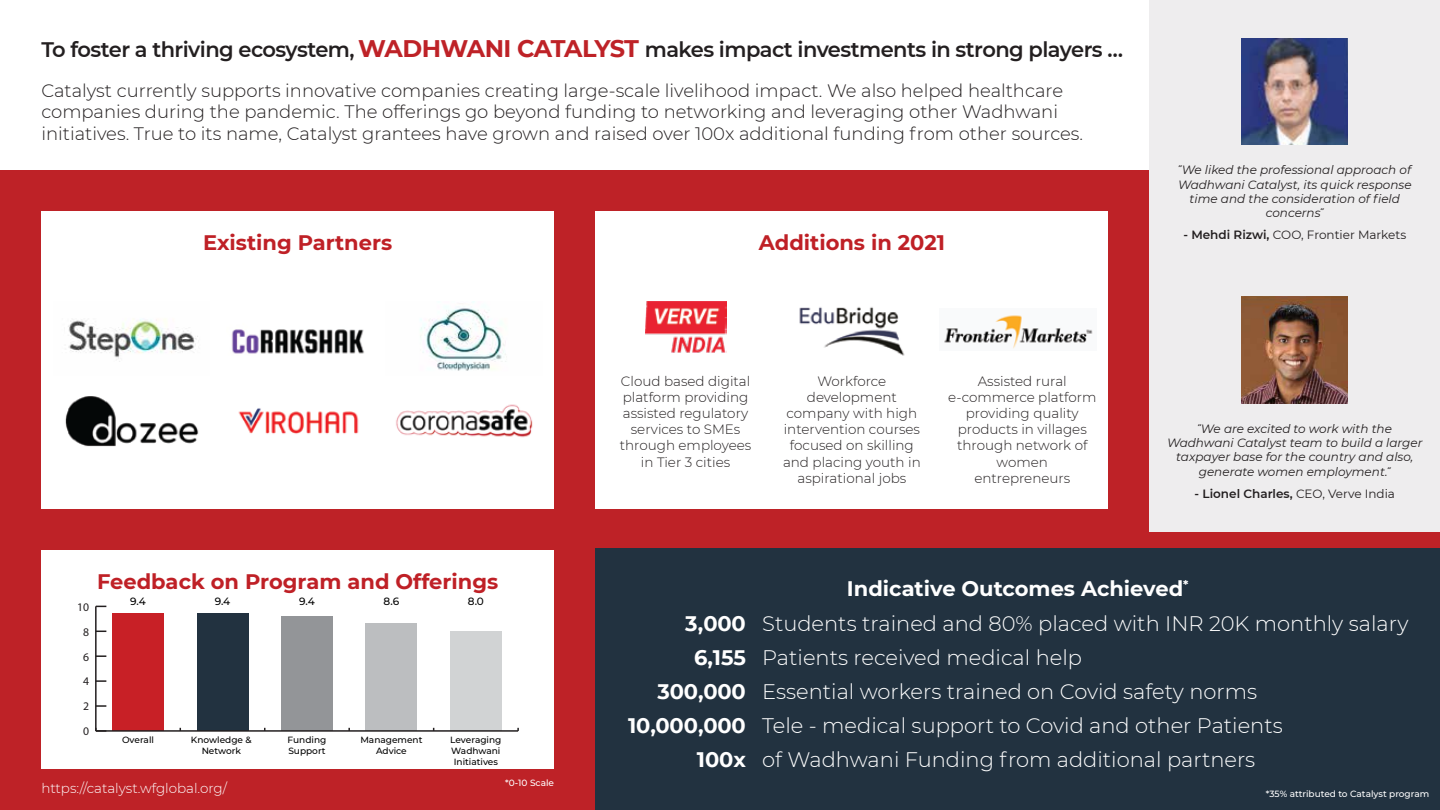
<style>
.page{position:relative;width:1440px;height:810px;background:#fff}
.page>*{position:absolute;margin:0;border:0;box-sizing:border-box;transform-origin:0 0}
.t1{font:300 21px/34px "Montserrat";color:#fff}
.t2{font:600 21px "Montserrat";letter-spacing:-.025em;color:#231f20}
.t3{font:700 21px "Montserrat";color:#bf2026}
.t4{font:700 21px/34px "Montserrat";color:#fff;text-align:right}
.t5{font:300 18px/21.6px "Montserrat";color:#231f20}
.t6{font:300 13.5px/16.2px "Montserrat";color:#231f20;text-align:center}
.t7{font:300 13.5px "Montserrat";color:#fff}
.t8{font:italic 12px/14.4px "Montserrat";color:#231f20;text-align:center}
.t9{font:12px "Montserrat";color:#231f20}
.t10{font:600 12px "Montserrat";color:#231f20}
.t11{font:11.7px "Myriad Pro";color:#231f20}
.t12{font:500 10.5px "Montserrat";color:#010101}
.t13{font:500 9px/10.8px "Montserrat";color:#010101;text-align:center}
.t14{font:500 9px "Montserrat";color:#fff}
.s1{font-weight:700;font-size:24px;color:#be2227}
.s2{font-family:"Arial Narrow";font-style:normal}
.s3{font-weight:600}
.s4{font-weight:400}
</style>
<div class="page">
<div style="left:0;top:170px;width:1440px;height:640px;background:#be2227"></div>
<div style="left:1149px;top:0;width:291px;height:532px;background:#eeedee"></div>
<div style="left:595px;top:548px;width:845px;height:262px;background:#223240"></div>
<img style="left:1241px;top:38px;width:107px;height:107px">
<img style="left:1241px;top:297px;width:107px;height:106px">
<div style="left:41px;top:550px;width:513px;height:219px;background:#fff"></div>
<div style="left:41px;top:211px;width:513px;height:298px;background:#fff"></div>
<div style="left:595px;top:211px;width:513px;height:298px;background:#fff"></div>
<img style="left:68px;top:319px;width:130px;height:43px">
<img style="left:420px;top:301px;width:86px;height:70px">
<img style="left:65px;top:396px;width:134px;height:51px">
<img style="left:238px;top:408px;width:121px;height:26px">
<img style="left:396px;top:404px;width:137px;height:34px">
<img style="left:231px;top:329px;width:133px;height:25px">
<img style="left:645px;top:301px;width:81px;height:52px">
<img style="left:799px;top:307px;width:106px;height:49px">
<img style="left:944px;top:315px;width:149px;height:34px">
<div style="left:112px;top:614px;width:52px;height:117px;background:#c82026"></div>
<div style="left:197px;top:614px;width:51px;height:117px;background:#223240"></div>
<div style="left:281px;top:616px;width:52px;height:115px;background:#939598"></div>
<div style="left:366px;top:624px;width:51px;height:107px;background:#bcbec0"></div>
<div style="left:450px;top:631px;width:51px;height:100px;background:#d1d3d4"></div>
<hr style="left:96px;top:730px;width:422px;height:2px;background:#231f20">
<hr style="left:95px;top:606px;width:2px;height:125px;background:#231f20">
<svg style="left:95px;top:728px;width:11px;height:4px"></svg>
<svg style="left:96px;top:705px;width:10px;height:2px"></svg>
<svg style="left:96px;top:680px;width:10px;height:2px"></svg>
<svg style="left:96px;top:655px;width:10px;height:2px"></svg>
<h1 class="t2" style="left:41px;top:34px;width:1083px">To foster a thriving ecosystem, <span class="s1">WADHWANI CATALYST</span> makes impact investments in strong players …</h1>
<p class="t5" style="left:41px;top:79px;width:1043px">Catalyst currently supports innovative companies creating large-scale livelihood impact. We also helped healthcare companies during the pandemic. The offerings go beyond funding to networking and leveraging other Wadhwani initiatives. True to its name, Catalyst grantees have grown and raised over 100x additional funding from other sources.</p>
<h1 class="t3" style="left:203px;top:227px;width:191px">Existing Partners</h1>
<h1 class="t3" style="left:759px;top:227px;width:188px">Additions in 2021</h1>
<p class="t8" style="left:1178px;top:162px;width:235px"><span class="s2">˝</span>We liked the professional approach of<br>Wadhwani Catalyst, its quick response time and the consideration of field concerns<span class="s2">˝</span></p>
<p class="t9" style="left:1183px;top:227px;width:224px"><span class="s3">- Mehdi Rizwi,</span> COO, Frontier Markets</p>
<p class="t6" style="left:620px;top:372px;width:133px">Cloud based digital platform providing assisted regulatory services to SMEs through employees in Tier 3 cities</p>
<p class="t6" style="left:783px;top:372px;width:139px">Workforce development company with high intervention courses focused on skilling and placing youth in aspirational jobs</p>
<p class="t6" style="left:948px;top:372px;width:150px">Assisted rural e-commerce platform providing quality products in villages through network of women entrepreneurs</p>
<p class="t8" style="left:1167px;top:421px;width:257px"><span class="s2">˝</span>We are excited to work with the Wadhwani Catalyst team to build a larger taxpayer base for the country and also, generate women employment.<span class="s2">˝</span></p>
<p class="t10" style="left:1194px;top:485px;width:202px">- Lionel Charles, <span class="s4">CEO, Verve India</span></p>
<p class="t11" style="left:77px;top:600px;width:13px">10</p>
<p class="t11" style="left:83px;top:625px;width:7px">8</p>
<p class="t11" style="left:83px;top:649px;width:7px">6</p>
<p class="t11" style="left:83px;top:674px;width:7px">4</p>
<p class="t11" style="left:83px;top:699px;width:7px">2</p>
<p class="t11" style="left:83px;top:724px;width:7px">0</p>
<h1 class="t3" style="left:97px;top:566px;width:403px">Feedback on Program and Offerings</h1>
<p class="t12" style="left:130px;top:594px;width:17px">9.4</p>
<p class="t12" style="left:215px;top:594px;width:17px">9.4</p>
<p class="t12" style="left:299px;top:594px;width:17px">9.4</p>
<p class="t12" style="left:384px;top:594px;width:17px">8.6</p>
<p class="t12" style="left:468px;top:594px;width:18px">8.0</p>
<p class="t13" style="left:191px;top:734px;width:62px">Knowledge &amp;<br>Network</p>
<p class="t13" style="left:450px;top:734px;width:53px;text-align:justify">Leveraging Wadhwani Initiatives</p>
<p class="t13" style="left:287px;top:734px;width:40px;text-align:left">Funding<br>Support</p>
<p class="t13" style="left:122px;top:734px;width:33px">Overall</p>
<p class="t13" style="left:360px;top:734px;width:64px">Management<br>Advice</p>
<h1 class="t4" style="left:847px;top:570px;width:343px">Indicative Outcomes Achieved<sup>*</sup></h1>
<h1 class="t4" style="left:628px;top:606px;width:119px">3,000<br>6,155<br>300,000<br>10,000,000<br>100x</h1>
<h1 class="t1" style="left:762px;top:606px;width:648px">Students trained and 80% placed with INR 20K monthly salary Patients received medical help<br>Essential workers trained on Covid safety norms<br>Tele - medical support to Covid and other Patients<br>of Wadhwani Funding from additional partners</h1>
<p class="t14" style="left:505px;top:777px;width:50px">*0-10 Scale</p>
<p class="t7" style="left:41px;top:780px;width:187px">https://catalyst.wfglobal.org/</p>
<p class="t14" style="left:1266px;top:788px;width:165px">*35% attributed to Catalyst program</p>
</div>
